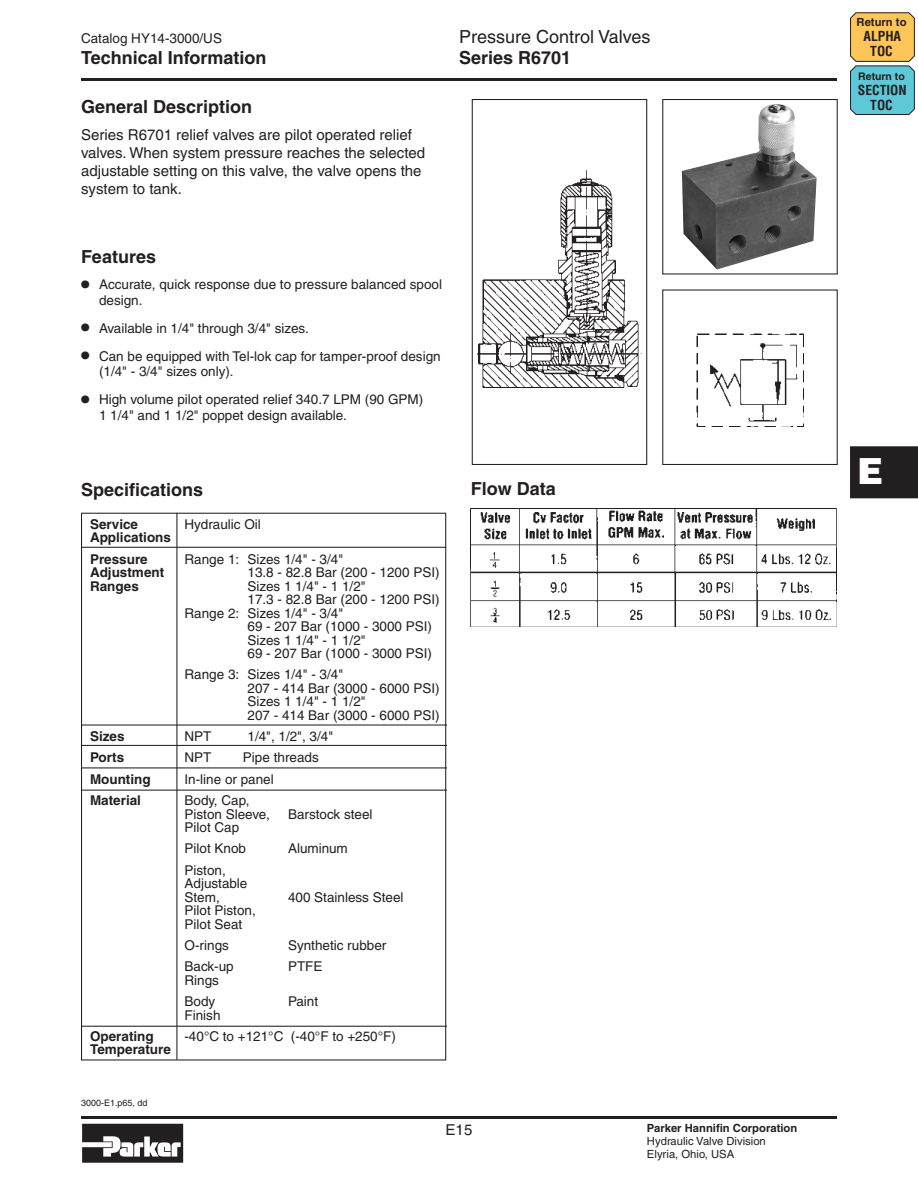
<style>
.page{position:relative;width:918px;height:1188px;background:#fff}
.page>*{position:absolute;margin:0;border:0;box-sizing:border-box;transform-origin:0 0}
.t1{font:900 36px "Helvetica";color:#fff}
.t2{font:700 18px "Helvetica";color:#231f20}
.t3{font:18px "Helvetica";color:#231f20}
.t4{font:15px/18px "Helvetica";color:#231f20}
.t5{font:13.5px/13.5px "Helvetica";color:#231f20}
.t6{font:700 13.5px/21.3px "Helvetica";color:#231f20}
.t7{font:700 condensed 13.5px/15px "Helvetica";color:#231f20;text-align:center}
.t8{font:11.25px/12.8px "Helvetica";color:#231f20}
.t9{font:700 11.25px "Helvetica";color:#231f20}
.t10{font:700 10.5px "Helvetica";color:#231f20}
.t11{font:9px "Helvetica";color:#231f20}
.s1{font-weight:700;font-size:24px}
</style>
<div class="page">
<hr style="left:81px;top:1116px;width:756px;height:3px;background:#231f20">
<svg style="left:82px;top:1124px;width:101px;height:39px"></svg>
<hr style="left:81px;top:78px;width:756px;height:3px;background:#231f20">
<div style="left:850px;top:446px;width:68px;height:52px;background:#231f20"></div>
<svg style="left:850px;top:12px;width:65px;height:103px;background:#aabe96"></svg>
<div style="left:472px;top:99px;width:175px;height:366px;border:1px solid #231f20"></div>
<div style="left:662px;top:99px;width:176px;height:176px;border:1px solid #231f20"></div>
<div style="left:662px;top:289px;width:176px;height:176px;border:1px solid #231f20"></div>
<hr style="left:176px;top:513px;width:1px;height:547px;background:#231f20">
<hr style="left:81px;top:790px;width:366px;height:1px;background:#231f20">
<hr style="left:81px;top:745px;width:366px;height:1px;background:#231f20">
<hr style="left:81px;top:767px;width:366px;height:1px;background:#231f20">
<hr style="left:81px;top:547px;width:365px;height:1px;background:#231f20">
<img style="left:477px;top:170px;width:164px;height:218px">
<img style="left:470px;top:508px;width:367px;height:119px">
<hr style="left:81px;top:725px;width:366px;height:1px;background:#231f20">
<hr style="left:81px;top:1026px;width:366px;height:1px;background:#231f20">
<img style="left:697px;top:334px;width:106px;height:93px">
<img style="left:682px;top:104px;width:135px;height:166px">
<p class="t5" style="left:81px;top:31px;width:143px">Catalog HY14-3000/US</p>
<h2 class="t3" style="left:459px;top:26px;width:193px">Pressure Control Valves</h2>
<h2 class="t2" style="left:81px;top:47px;width:187px">Technical Information</h2>
<h2 class="t2" style="left:459px;top:47px;width:114px">Series R6701</h2>
<h2 class="t2" style="left:81px;top:96px;width:173px">General Description</h2>
<p class="t4" style="left:81px;top:126px;width:346px">Series R6701 relief valves are pilot operated relief valves. When system pressure reaches the selected adjustable setting on this valve, the valve opens the system to tank.</p>
<h2 class="t2" style="left:81px;top:246px;width:77px">Features</h2>
<p class="t5" style="left:99px;top:277px;width:345px;line-height:15.8px;text-indent:-18px"><span class="s1">•</span> Accurate, quick response due to pressure balanced spool design.</p>
<p class="t5" style="left:81px;top:321px;width:229px"><span class="s1">•</span> Available in 1/4" through 3/4" sizes.</p>
<p class="t5" style="left:99px;top:348px;width:343px;line-height:15.8px;text-indent:-18px"><span class="s1">•</span> Can be equipped with Tel-lok cap for tamper-proof design (1/4" - 3/4" sizes only).</p>
<p class="t5" style="left:99px;top:392px;width:326px;line-height:15.8px;text-indent:-18px"><span class="s1">•</span> High volume pilot operated relief 340.7 LPM (90 GPM)<br>1 1/4" and 1 1/2" poppet design available.</p>
<h2 class="t2" style="left:81px;top:479px;width:124px">Specifications</h2>
<h2 class="t2" style="left:471px;top:478px;width:86px">Flow Data</h2>
<p class="t6" style="left:90px;top:513px;width:50px">Service</p>
<p class="t5" style="left:184px;top:517px;width:78px">Hydraulic Oil</p>
<p class="t6" style="left:90px;top:527px;width:83px">Applications<br>Pressure</p>
<p class="t5" style="left:184px;top:552px;width:160px">Range 1: Sizes 1/4" - 3/4"</p>
<p class="t6" style="left:90px;top:561px;width:76px">Adjustment</p>
<p class="t5" style="left:248px;top:565px;width:194px">13.8 - 82.8 Bar (200 - 1200 PSI)</p>
<p class="t6" style="left:90px;top:575px;width:50px">Ranges</p>
<p class="t5" style="left:248px;top:579px;width:120px">Sizes 1 1/4" - 1 1/2"</p>
<p class="t5" style="left:248px;top:592px;width:194px">17.3 - 82.8 Bar (200 - 1200 PSI)</p>
<p class="t5" style="left:185px;top:606px;width:160px">Range 2: Sizes 1/4" - 3/4"</p>
<p class="t5" style="left:248px;top:619px;width:186px">69 - 207 Bar (1000 - 3000 PSI)</p>
<p class="t5" style="left:248px;top:633px;width:120px">Sizes 1 1/4" - 1 1/2"</p>
<p class="t5" style="left:248px;top:646px;width:186px">69 - 207 Bar (1000 - 3000 PSI)</p>
<p class="t5" style="left:248px;top:668px;width:194px;text-indent:-63px">Range 3: Sizes 1/4" - 3/4"<br>207 - 414 Bar (3000 - 6000 PSI)<br>Sizes 1 1/4" - 1 1/2"<br>207 - 414 Bar (3000 - 6000 PSI)</p>
<p class="t6" style="left:90px;top:726px;width:36px">Sizes</p>
<p class="t5" style="left:184px;top:730px;width:28px">NPT</p>
<p class="t5" style="left:248px;top:730px;width:87px">1/4", 1/2", 3/4"</p>
<p class="t6" style="left:90px;top:747px;width:36px">Ports</p>
<p class="t5" style="left:184px;top:751px;width:28px">NPT</p>
<p class="t5" style="left:243px;top:751px;width:77px">Pipe threads</p>
<p class="t6" style="left:90px;top:768px;width:62px">Mounting</p>
<p class="t5" style="left:184px;top:772px;width:91px">In-line or panel</p>
<p class="t6" style="left:90px;top:789px;width:53px">Material</p>
<p class="t5" style="left:184px;top:793px;width:87px">Body, Cap,<br>Piston Sleeve,</p>
<p class="t5" style="left:288px;top:807px;width:86px">Barstock steel</p>
<p class="t5" style="left:185px;top:817px;width:63px;line-height:21.3px">Pilot Cap<br>Pilot Knob</p>
<p class="t5" style="left:288px;top:842px;width:61px">Aluminum</p>
<p class="t5" style="left:185px;top:863px;width:64px">Piston,<br>Adjustable<br>Stem,</p>
<p class="t5" style="left:288px;top:890px;width:117px">400 Stainless Steel</p>
<p class="t5" style="left:185px;top:904px;width:73px">Pilot Piston,<br>Pilot Seat</p>
<p class="t5" style="left:185px;top:938px;width:46px">O-rings</p>
<p class="t5" style="left:288px;top:938px;width:100px">Synthetic rubber</p>
<p class="t5" style="left:185px;top:960px;width:51px">Back-up</p>
<p class="t5" style="left:288px;top:960px;width:36px">PTFE</p>
<p class="t5" style="left:185px;top:969px;width:36px;line-height:21.3px">Rings<br>Body</p>
<p class="t5" style="left:288px;top:994px;width:32px">Paint</p>
<p class="t5" style="left:185px;top:1008px;width:38px">Finish</p>
<p class="t6" style="left:90px;top:1025px;width:65px">Operating</p>
<p class="t5" style="left:184px;top:1029px;width:213px">-40°C to +121°C (-40°F to +250°F)</p>
<p class="t6" style="left:90px;top:1039px;width:82px">Temperature</p>
<p class="t11" style="left:81px;top:1098px;width:68px">3000-E1.p65, dd</p>
<p class="t4" style="left:446px;top:1121px;width:28px">E15</p>
<p class="t9" style="left:647px;top:1121px;width:152px">Parker Hannifin Corporation</p>
<p class="t8" style="left:647px;top:1135px;width:120px">Hydraulic Valve Division<br>Elyria, Ohio, USA</p>
<p class="t9" style="left:857px;top:16px;width:51px">Return to</p>
<p class="t7" style="left:864px;top:29px;width:39px">ALPHA<br>TOC</p>
<p class="t10" style="left:858px;top:70px;width:48px">Return to</p>
<p class="t7" style="left:858px;top:83px;width:50px">SECTION<br>TOC</p>
<h1 class="t1" style="left:857px;top:448px;width:27px">E</h1>
</div>
